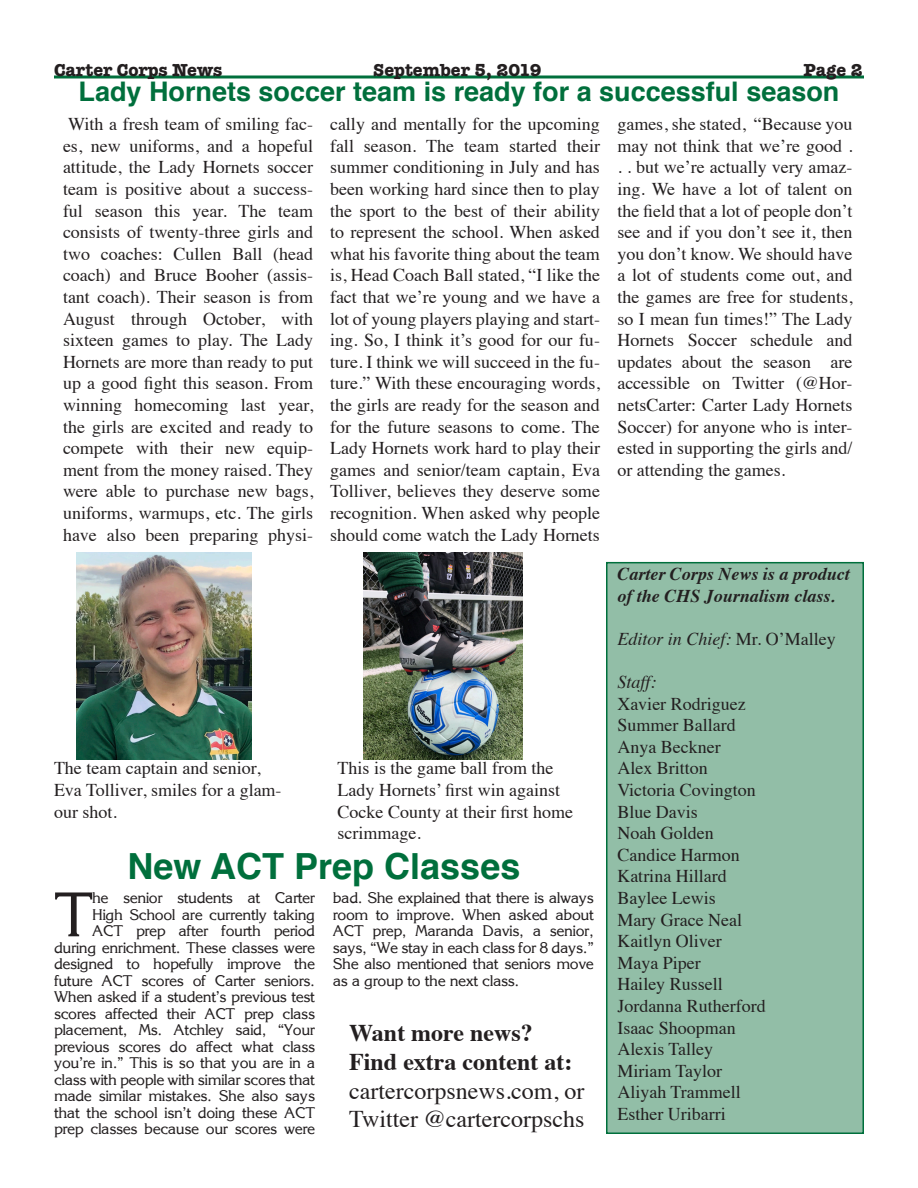
<style>
.page{position:relative;width:918px;height:1188px;background:#fff}
.page>*{position:absolute;margin:0;border:0;box-sizing:border-box;transform-origin:0 0}
.t1{font:60.9px "Krone";color:#231f20}
.t2{font:700 36px "Helvetica";color:#006f3c}
.t3{font:700 27px "Helvetica";color:#006f3c}
.t4{font:24px/28.8px "Times";color:#231f20}
.t5{font:700 24px/28.8px "Times";color:#231f20}
.t6{font:18px/21.6px "Times";color:#231f20;text-align:justify}
.t7{font:italic 700 18px/21.6px "Times";color:#231f20}
.t8{font:700 18px "American Typewriter";color:#231f20}
.t9{font:italic 18px "Times";color:#231f20}
.t10{font:15px/16.5px "Krone";letter-spacing:-.03em;color:#231f20;text-align:right}
.s1{font-style:normal}
</style>
<div class="page">
<hr style="left:54px;top:75px;width:810px;height:3px;background:#006f3c">
<div style="left:606px;top:562px;width:258px;height:572px;background:#92bea7;border:2px solid #006f3c"></div>
<img style="left:76px;top:552px;width:176px;height:208px">
<img style="left:363px;top:552px;width:160px;height:208px">
<p class="t8" style="left:54px;top:54px;width:170px">Carter Corps News</p>
<p class="t8" style="left:373px;top:54px;width:170px">September 5, 2019</p>
<p class="t8" style="left:804px;top:54px;width:61px">Page 2</p>
<p class="t6" style="left:63px;top:112px;width:252px">With a fresh team of smiling fac&shy;es, new uniforms, and a hopeful attitude, the Lady Hornets soccer team is positive about a success&shy;ful season this year. The team consists of twenty-three girls and two coaches: Cullen Ball (head coach) and Bruce Booher (assis&shy;tant coach). Their season is from August through October, with sixteen games to play. The Lady Hornets are more than ready to put up a good fight this season. From winning homecoming last year, the girls are excited and ready to compete with their new equip&shy;ment from the money raised. They were able to purchase new bags, uniforms, warmups, etc. The girls have also been preparing physi-</p>
<p class="t6" style="left:330px;top:112px;width:272px">cally and mentally for the upcoming fall season. The team started their summer conditioning in July and has been working hard since then to play the sport to the best of their ability to represent the school. When asked what his favorite thing about the team is, Head Coach Ball stated, “I like the fact that we’re young and we have a lot of young players playing and start&shy;ing. So, I think it’s good for our fu&shy;ture. I think we will succeed in the fu&shy;ture.” With these encouraging words, the girls are ready for the season and for the future seasons to come. The Lady Hornets work hard to play their games and senior/team captain, Eva Tolliver, believes they deserve some recognition. When asked why people should come watch the Lady Hornets</p>
<p class="t3" style="left:79px;top:70px;width:762px">Lady Hornets soccer team is ready for a successful season</p>
<p class="t6" style="left:617px;top:112px;width:237px">games, she stated, “Because you may not think that we’re good . . . but we’re actually very amaz&shy;ing. We have a lot of talent on the field that a lot of people don’t see and if you don’t see it, then you don’t know. We should have a lot of students come out, and the games are free for students, so I mean fun times!” The Lady Hornets Soccer schedule and updates about the season are accessible on Twitter (@Hor&shy;netsCarter: Carter Lady Hornets Soccer) for anyone who is inter&shy;ested in supporting the girls and/ or attending the games.</p>
<p class="t6" style="left:54px;top:756px;width:229px;text-align:left">The team captain and senior,<br>Eva Tolliver, smiles for a glam&shy;our shot.</p>
<p class="t6" style="left:338px;top:756px;width:237px;text-align:left">This is the game ball from the<br>Lady Hornets’ first win against<br>Cocke County at their first home scrimmage.</p>
<p class="t2" style="left:128px;top:838px;width:394px">New ACT Prep Classes</p>
<p class="t1" style="left:54px;top:874px;width:41px">T</p>
<p class="t10" style="left:54px;top:889px;width:263px">he senior students at Carter<br>High School are currently taking<br>ACT prep after fourth period during enrichment. These classes were designed to hopefully improve the future ACT scores of Carter seniors.<br>When asked if a student’s previous test scores affected their ACT prep class placement, Ms. Atchley said, “Your previous scores do affect what class you’re in.” This is so that you are in a class with people with similar scores that made similar mistakes. She also says that the school isn’t doing these ACT prep classes because our scores were</p>
<p class="t10" style="left:333px;top:889px;width:263px;text-align:justify">bad. She explained that there is always room to improve. When asked about ACT prep, Maranda Davis, a senior, says, “We stay in each class for 8 days.” She also mentioned that seniors move as a group to the next class.</p>
<p class="t5" style="left:349px;top:1016px;width:225px">Want more news?<br>Find extra content at:</p>
<p class="t4" style="left:349px;top:1074px;width:237px">cartercorpsnews.com, or<br>Twitter @cartercorpschs</p>
<p class="t7" style="left:617px;top:561px;width:234px">Carter Corps News is a product of the CHS Journalism class.</p>
<p class="t9" style="left:617px;top:623px;width:220px">Editor in Chief: <span class="s1">Mr. O’Malley</span></p>
<p class="t9" style="left:617px;top:666px;width:41px">Staff:</p>
<p class="t6" style="left:617px;top:691px;width:130px">Xavier Rodriguez</p>
<p class="t6" style="left:617px;top:713px;width:120px">Summer Ballard</p>
<p class="t6" style="left:617px;top:734px;width:105px">Anya Beckner</p>
<p class="t6" style="left:617px;top:756px;width:92px">Alex Britton</p>
<p class="t6" style="left:617px;top:778px;width:140px">Victoria Covington</p>
<p class="t6" style="left:617px;top:799px;width:82px">Blue Davis</p>
<p class="t6" style="left:617px;top:821px;width:98px">Noah Golden</p>
<p class="t6" style="left:617px;top:842px;width:124px">Candice Harmon</p>
<p class="t6" style="left:617px;top:864px;width:111px">Katrina Hillard</p>
<p class="t6" style="left:617px;top:886px;width:100px">Baylee Lewis</p>
<p class="t6" style="left:617px;top:907px;width:126px">Mary Grace Neal</p>
<p class="t6" style="left:617px;top:929px;width:106px">Kaitlyn Oliver</p>
<p class="t6" style="left:617px;top:950px;width:85px">Maya Piper</p>
<p class="t6" style="left:617px;top:972px;width:107px">Hailey Russell</p>
<p class="t6" style="left:617px;top:994px;width:150px">Jordanna Rutherford</p>
<p class="t6" style="left:617px;top:1015px;width:120px">Isaac Shoopman</p>
<p class="t6" style="left:617px;top:1037px;width:97px">Alexis Talley</p>
<p class="t6" style="left:617px;top:1058px;width:106px">Miriam Taylor</p>
<p class="t6" style="left:617px;top:1080px;width:125px">Aliyah Trammell</p>
<p class="t6" style="left:617px;top:1102px;width:110px">Esther Uribarri</p>
</div>
